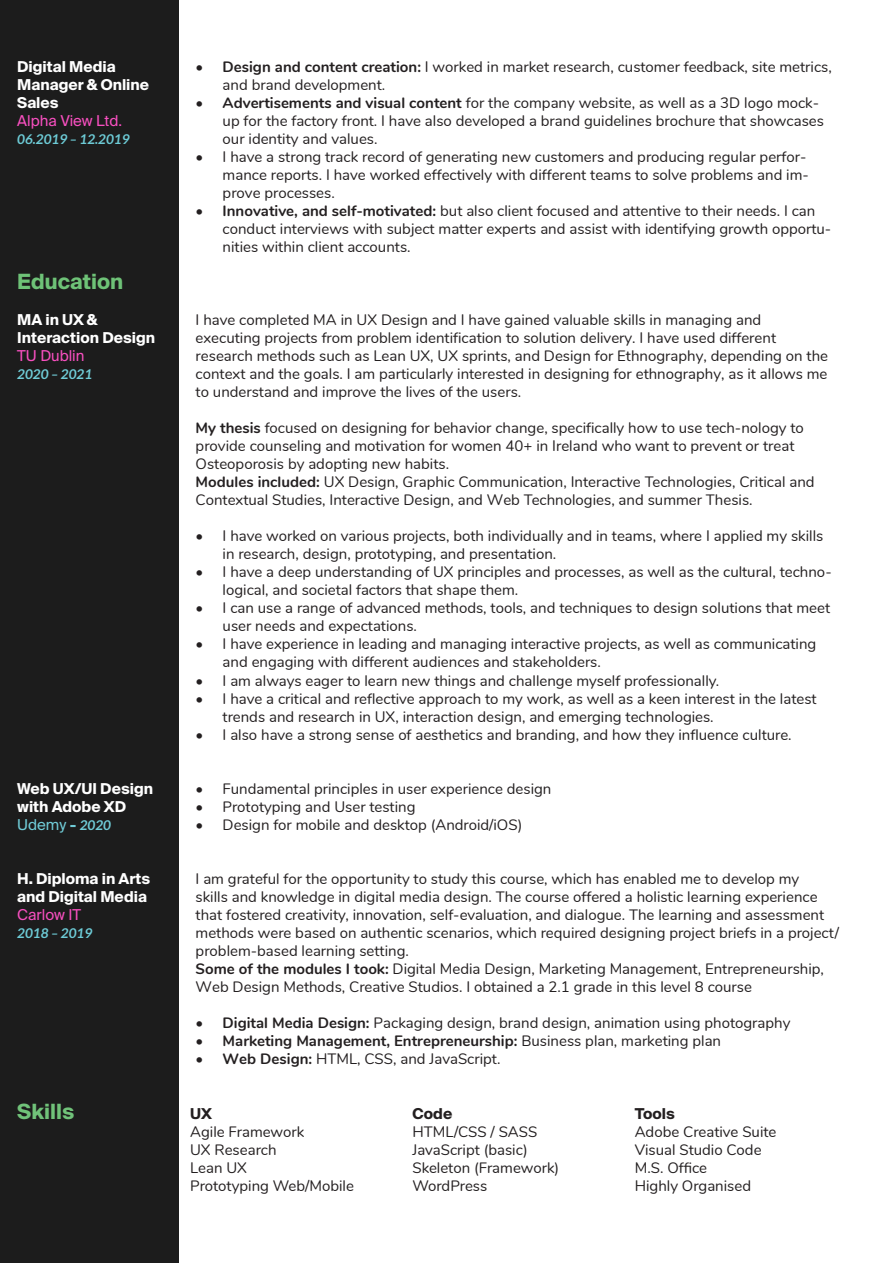
<style>
.page{position:relative;width:893px;height:1263px;background:#fff}
.page>*{position:absolute;margin:0;border:0;box-sizing:border-box;transform-origin:0 0}
.Paragraph_Style_1{font:700 21px "Suisse Intl";color:#6ec277}
.Paragraph_Style_1-2{font:700 21px "Suisse Intl";color:#70c279}
.t1{font:15px/18px "Nunito";color:#231f20}
.t2{font:700 15px/18px "Suisse Intl";color:#fff}
.t3{font:700 15px "Nunito";color:#231f20}
.t4{font:15px "Suisse Intl";color:#f74fbf}
.t5{font:700 15px "Suisse Intl";color:#231f20}
.t6{font:15px "Suisse Intl";color:#70ccd7}
.t7{font:italic 700 13.5px "Lato";color:#6dcbd6}
.t8{font:italic 700 13.5px "Lato";color:#70ccd7}
.s1{font-weight:700}
.s2{font-family:"Lato";font-weight:700;font-style:italic;font-size:13.5px}
.s3{font-weight:400}
</style>
<div class="page">
<div style="left:0;top:0;width:178px;height:1263px;background:#1c1c1c"></div>
<p class="t2" style="left:17px;top:58px;width:100px">Digital Media</p>
<p class="t2" style="left:17px;top:76px;width:133px">Manager &amp; Online<br>Sales</p>
<p class="t4" style="left:17px;top:112px;width:106px">Alpha View Ltd.</p>
<p class="t7" style="left:17px;top:132px;width:114px">06.2019 – 12.2019</p>
<p class="t1" style="left:223px;top:57px;width:611px;text-indent:-27px"><span class="s1">• Design and content creation:</span> I worked in market research, customer feedback, site metrics, and brand development.</p>
<p class="t1" style="left:223px;top:93px;width:603px;text-indent:-27px"><span class="s1">• Advertisements and visual content</span> for the company website, as well as a 3D logo mock&shy;up for the factory front. I have also developed a brand guidelines brochure that showcases our identity and values.</p>
<p class="t1" style="left:223px;top:147px;width:588px;text-indent:-27px"><span class="s1">•</span> I have a strong track record of generating new customers and producing regular perfor&shy;mance reports. I have worked effectively with different teams to solve problems and im&shy;prove processes.</p>
<p class="t1" style="left:223px;top:201px;width:610px;text-indent:-27px"><span class="s1">• Innovative, and self-motivated:</span> but also client focused and attentive to their needs. I can conduct interviews with subject matter experts and assist with identifying growth opportu&shy;nities within client accounts.</p>
<p class="Paragraph_Style_1" style="left:17px;top:269px;width:108px">Education</p>
<p class="t2" style="left:17px;top:310px;width:82px">MA in UX &amp;</p>
<p class="t2" style="left:17px;top:328px;width:139px">Interaction Design</p>
<p class="t4" style="left:17px;top:347px;width:69px">TU Dublin</p>
<p class="t8" style="left:17px;top:366px;width:76px">2020 – 2021</p>
<p class="t1" style="left:196px;top:310px;width:634px">I have completed MA in UX Design and I have gained valuable skills in managing and executing projects from problem identification to solution delivery. I have used different research methods such as Lean UX, UX sprints, and Design for Ethnography, depending on the context and the goals. I am particularly interested in designing for ethnography, as it allows me to understand and improve the lives of the users.</p>
<p class="t1" style="left:196px;top:418px;width:620px"><span class="s1">My thesis</span> focused on designing for behavior change, specifically how to use tech-nology to provide counseling and motivation for women 40+ in Ireland who want to prevent or treat Osteoporosis by adopting new habits.<br><span class="s1">Modules included:</span> UX Design, Graphic Communication, Interactive Technologies, Critical and Contextual Studies, Interactive Design, and Web Technologies, and summer Thesis.</p>
<p class="t1" style="left:223px;top:526px;width:602px;text-indent:-27px">• I have worked on various projects, both individually and in teams, where I applied my skills in research, design, prototyping, and presentation.</p>
<p class="t1" style="left:223px;top:562px;width:611px;text-indent:-27px">• I have a deep understanding of UX principles and processes, as well as the cultural, techno&shy;logical, and societal factors that shape them.</p>
<p class="t1" style="left:223px;top:598px;width:609px;text-indent:-27px">• I can use a range of advanced methods, tools, and techniques to design solutions that meet user needs and expectations.</p>
<p class="t1" style="left:223px;top:634px;width:595px;text-indent:-27px">• I have experience in leading and managing interactive projects, as well as communicating and engaging with different audiences and stakeholders.</p>
<p class="t1" style="left:196px;top:670px;width:525px">• I am always eager to learn new things and challenge myself professionally.</p>
<p class="t1" style="left:223px;top:688px;width:595px;text-indent:-27px">• I have a critical and reflective approach to my work, as well as a keen interest in the latest trends and research in UX, interaction design, and emerging technologies.</p>
<p class="t1" style="left:196px;top:724px;width:598px">• I also have a strong sense of aesthetics and branding, and how they influence culture.</p>
<p class="t2" style="left:17px;top:779px;width:137px">Web UX/UI Design with Adobe XD</p>
<p class="t6" style="left:17px;top:816px;width:95px">Udemy <span class="s1">-</span> <span class="s2">2020</span></p>
<p class="t1" style="left:196px;top:779px;width:357px">• Fundamental principles in user experience design</p>
<p class="t1" style="left:196px;top:797px;width:221px">• Prototyping and User testing</p>
<p class="t1" style="left:196px;top:815px;width:328px">• Design for mobile and desktop (Android/iOS)</p>
<p class="t2" style="left:17px;top:870px;width:134px">H. Diploma in Arts</p>
<p class="t2" style="left:17px;top:888px;width:131px">and Digital Media</p>
<p class="t4" style="left:17px;top:906px;width:65px">Carlow IT</p>
<p class="t7" style="left:17px;top:925px;width:76px">2018 – 2019</p>
<p class="t1" style="left:196px;top:869px;width:645px">I am grateful for the opportunity to study this course, which has enabled me to develop my<br>skills and knowledge in digital media design. The course offered a holistic learning experience that fostered creativity, innovation, self-evaluation, and dialogue. The learning and assessment methods were based on authentic scenarios, which required designing project briefs in a project/ problem-based learning setting.<br><span class="s1">Some of the modules I took:</span> Digital Media Design, Marketing Management, Entrepreneurship, Web Design Methods, Creative Studios. I obtained a 2.1 grade in this level 8 course</p>
<p class="t1" style="left:196px;top:1013px;width:596px"><span class="s1">• Digital Media Design:</span> Packaging design, brand design, animation using photography</p>
<p class="t3" style="left:196px;top:1030px;width:527px">• Marketing Management, Entrepreneurship: <span class="s3">Business plan, marketing plan</span></p>
<p class="t1" style="left:196px;top:1049px;width:306px"><span class="s1">• Web Design:</span> HTML, CSS, and JavaScript.</p>
<p class="Paragraph_Style_1-2" style="left:17px;top:1099px;width:59px">Skills</p>
<p class="t5" style="left:190px;top:1104px;width:23px">UX</p>
<p class="t1" style="left:190px;top:1121px;width:116px">Agile Framework</p>
<p class="t1" style="left:190px;top:1139px;width:88px">UX Research</p>
<p class="t1" style="left:190px;top:1157px;width:58px">Lean UX</p>
<p class="t1" style="left:190px;top:1176px;width:165px">Prototyping Web/Mobile</p>
<p class="t5" style="left:412px;top:1104px;width:41px">Code</p>
<p class="t1" style="left:412px;top:1121px;width:126px">HTML/CSS / SASS</p>
<p class="t1" style="left:412px;top:1139px;width:117px">JavaScript (basic)</p>
<p class="t1" style="left:412px;top:1157px;width:148px">Skeleton (Framework)</p>
<p class="t1" style="left:412px;top:1176px;width:76px">WordPress</p>
<p class="t5" style="left:635px;top:1104px;width:42px">Tools</p>
<p class="t1" style="left:635px;top:1121px;width:143px">Adobe Creative Suite</p>
<p class="t1" style="left:635px;top:1139px;width:128px">Visual Studio Code</p>
<p class="t1" style="left:635px;top:1158px;width:74px">M.S. Office</p>
<p class="t1" style="left:635px;top:1176px;width:118px">Highly Organised</p>
</div>
